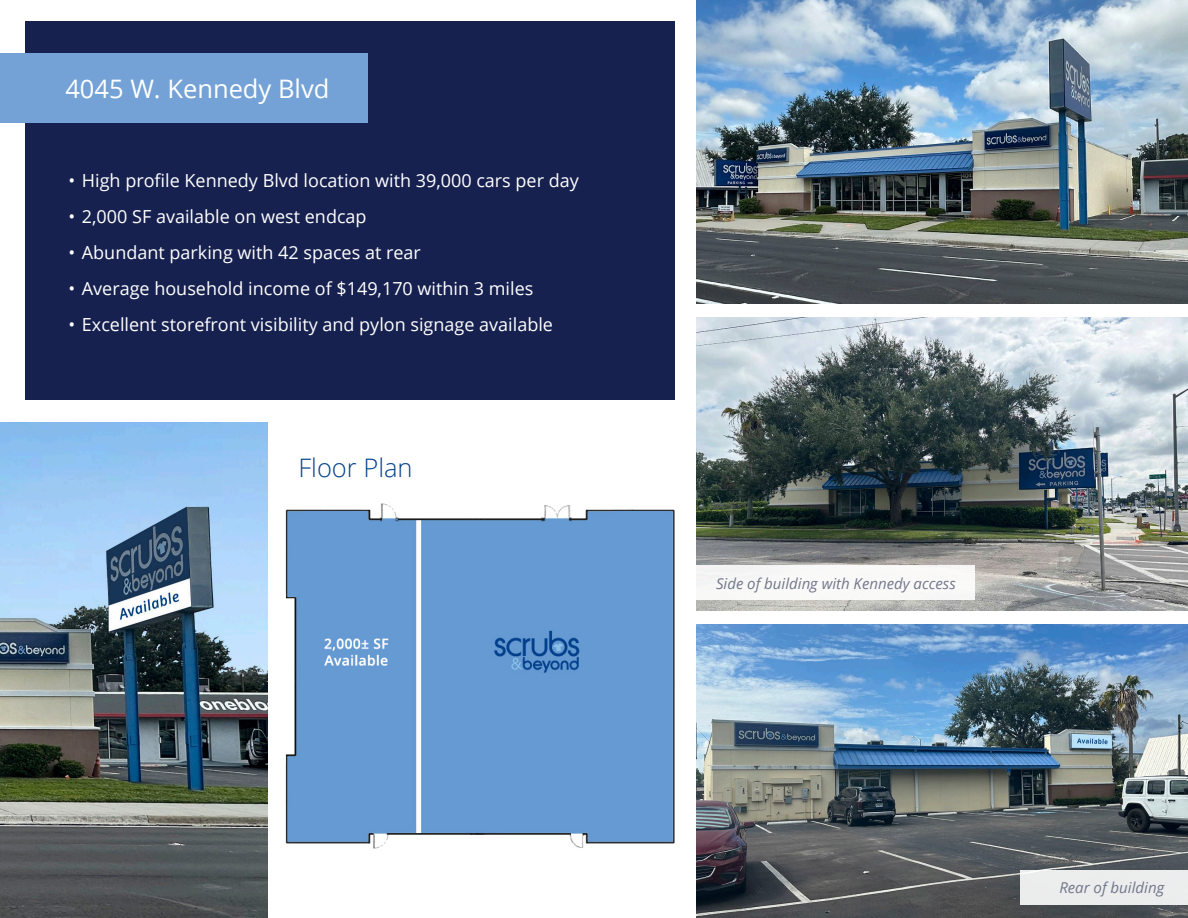
<style>
.page{position:relative;width:1188px;height:918px;background:#fff}
.page>*{position:absolute;margin:0;border:0;box-sizing:border-box;transform-origin:0 0}
.t1{font:25.5px "Open Sans";color:#fff}
.t2{font:300 25.5px "Open Sans";color:#05428c}
.t3{font:18px "Open Sans";color:#fff}
.t4{font:italic 15px "Open Sans";color:#72788b}
</style>
<div class="page">
<div style="left:26px;top:21px;width:649px;height:379px;background:#172150"></div>
<img style="left:697px;top:317px;width:491px;height:294px">
<img style="left:285px;top:503px;width:390px;height:346px">
<img style="left:0;top:422px;width:268px;height:496px">
<img style="left:697px;top:624px;width:491px;height:294px">
<img style="left:697px;top:0;width:491px;height:303px">
<div style="left:0;top:53px;width:367px;height:70px;background:#74a2d6"></div>
<div style="left:697px;top:566px;width:278px;height:34px;background:#f9f9f8"></div>
<div style="left:1021px;top:870px;width:167px;height:35px;background:#ececed"></div>
<p class="t1" style="left:65px;top:71px;width:266px">4045 W. Kennedy Blvd</p>
<p class="t3" style="left:68px;top:168px;width:512px">• High profile Kennedy Blvd location with 39,000 cars per day</p>
<p class="t3" style="left:68px;top:204px;width:300px">• 2,000 SF available on west endcap</p>
<p class="t3" style="left:68px;top:240px;width:354px">• Abundant parking with 42 spaces at rear</p>
<p class="t3" style="left:68px;top:276px;width:466px">• Average household income of $149,170 within 3 miles</p>
<p class="t3" style="left:68px;top:312px;width:486px">• Excellent storefront visibility and pylon signage available</p>
<p class="t2" style="left:298px;top:450px;width:116px">Floor Plan</p>
<p class="t4" style="left:716px;top:573px;width:241px">Side of building with Kennedy access</p>
<p class="t4" style="left:1059px;top:877px;width:106px">Rear of building</p>
</div>
